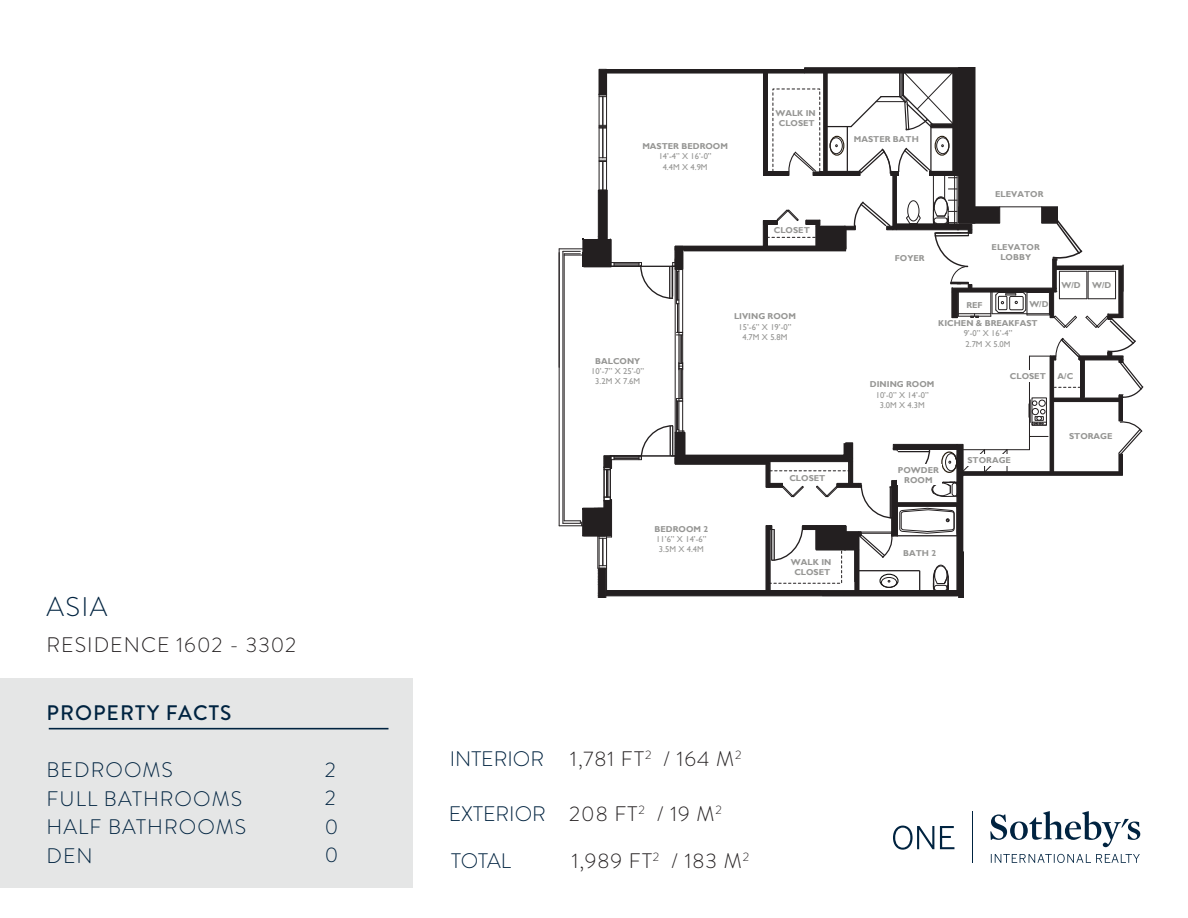
<style>
.page{position:relative;width:1188px;height:918px;background:#fff}
.page>*{position:absolute;margin:0;border:0;box-sizing:border-box;transform-origin:0 0}
.t1{font:300 27px "Brandon Grotesque";color:#002340}
.t2{font:300 21px/28.5px "Brandon Grotesque";letter-spacing:.05em;color:#002340}
.t3{font:300 21px "Brandon Grotesque";color:#231f20}
.t4{font:300 21px "Brandon Grotesque";letter-spacing:.05em;color:#231f20}
.t5{font:500 21px "Brandon Grotesque";letter-spacing:.05em;color:#002340}
.t6{font:700 8.55px/10.2px "Gill Sans";color:#969694;text-align:center}
.t7{font:8.55px/10.2px "Gill Sans";color:#969694;text-align:center}
.s1{color:#002340}
</style>
<div class="page">
<svg style="left:893px;top:826px;width:41px;height:24px"></svg>
<svg style="left:940px;top:826px;width:14px;height:23px"></svg>
<hr style="left:972px;top:811px;width:1px;height:52px;background:#002340">
<svg style="left:990px;top:811px;width:150px;height:36px"></svg>
<svg style="left:991px;top:854px;width:149px;height:9px"></svg>
<div style="left:0;top:679px;width:412px;height:209px;background:#e5e6e6"></div>
<hr style="left:49px;top:728px;width:339px;height:1px;background:#002340">
<svg style="left:559px;top:67px;width:585px;height:530px"></svg>
<div style="left:1019px;top:370px;width:16px;height:12px;background:#fff"></div>
<div style="left:966px;top:455px;width:48px;height:11px;background:#fff"></div>
<div style="left:897px;top:464px;width:45px;height:21px;background:#fff"></div>
<h1 class="t1" style="left:46px;top:589px;width:62px">ASIA</h1>
<h2 class="t4" style="left:46px;top:631px;width:251px">RESIDENCE 1602 - 3302</h2>
<h2 class="t5" style="left:46px;top:699px;width:186px">PROPERTY FACTS</h2>
<h2 class="t2" style="left:46px;top:756px;width:201px">BEDROOMS<br>FULL BATHROOMS<br>HALF BATHROOMS<br>DEN</h2>
<h2 class="t2" style="left:325px;top:756px;width:15px">2<br>2<br>0<br>0</h2>
<p class="t6" style="left:642px;top:141px;width:87px">MASTER BEDROOM</p>
<p class="t7" style="left:659px;top:151px;width:54px">14’-4” X 16’-0”<br>4.4M X 4.9M</p>
<p class="t6" style="left:775px;top:108px;width:42px">WALK IN<br>CLOSET</p>
<p class="t6" style="left:774px;top:225px;width:38px">CLOSET</p>
<p class="t6" style="left:595px;top:356px;width:47px">BALCONY</p>
<p class="t7" style="left:591px;top:366px;width:54px">10’-7” X 25’-0”<br>3.2M X 7.6M</p>
<p class="t6" style="left:734px;top:312px;width:63px">LIVING ROOM</p>
<p class="t7" style="left:739px;top:322px;width:54px">15’-6” X 19’-0”<br>4.7M X 5.8M</p>
<p class="t6" style="left:854px;top:135px;width:66px">MASTER BATH</p>
<p class="t6" style="left:995px;top:189px;width:50px">ELEVATOR</p>
<p class="t6" style="left:895px;top:254px;width:31px">FOYER</p>
<p class="t6" style="left:992px;top:242px;width:50px">ELEVATOR<br>LOBBY</p>
<p class="t6" style="left:966px;top:300px;width:18px">REF</p>
<p class="t6" style="left:1029px;top:299px;width:21px">W/D</p>
<p class="t6" style="left:938px;top:318px;width:101px">KICHEN &amp; BREAKFAST</p>
<p class="t7" style="left:964px;top:329px;width:50px;text-align:left">9’-0” X 16’-4”<br>2.7M X 5.0M</p>
<p class="t6" style="left:1061px;top:280px;width:21px">W/D</p>
<p class="t6" style="left:1092px;top:280px;width:21px">W/D</p>
<p class="t6" style="left:1010px;top:371px;width:38px">CLOSET</p>
<p class="t6" style="left:1058px;top:371px;width:17px">A/C</p>
<p class="t6" style="left:870px;top:380px;width:66px">DINING ROOM</p>
<p class="t7" style="left:876px;top:390px;width:54px">10’-0” X 14’-0”<br>3.0M X 4.3M</p>
<p class="t6" style="left:967px;top:456px;width:45px">STORAGE</p>
<p class="t6" style="left:1069px;top:432px;width:45px">STORAGE</p>
<p class="t6" style="left:655px;top:524px;width:55px">BEDROOM 2</p>
<p class="t7" style="left:656px;top:534px;width:52px">11’6” X 14’-6”<br>3.5M X 4.4M</p>
<p class="t6" style="left:898px;top:465px;width:43px">POWDER</p>
<p class="t6" style="left:789px;top:473px;width:38px">CLOSET</p>
<p class="t6" style="left:904px;top:475px;width:30px">ROOM</p>
<p class="t6" style="left:791px;top:557px;width:42px">WALK IN<br>CLOSET</p>
<p class="t6" style="left:903px;top:548px;width:34px">BATH 2</p>
<h2 class="t3" style="left:450px;top:744px;width:293px"><span class="s1">INTERIOR</span> 1,781 FT<sup>2</sup> / 164 M<sup>2</sup></h2>
<h2 class="t3" style="left:449px;top:799px;width:275px"><span class="s1">EXTERIOR</span> 208 FT<sup>2</sup> / 19 M<sup>2</sup></h2>
<h2 class="t2" style="left:451px;top:847px;width:61px">TOTAL</h2>
<h2 class="t4" style="left:572px;top:846px;width:179px">1,989 FT<sup>2</sup> / 183 M<sup>2</sup></h2>
</div>
